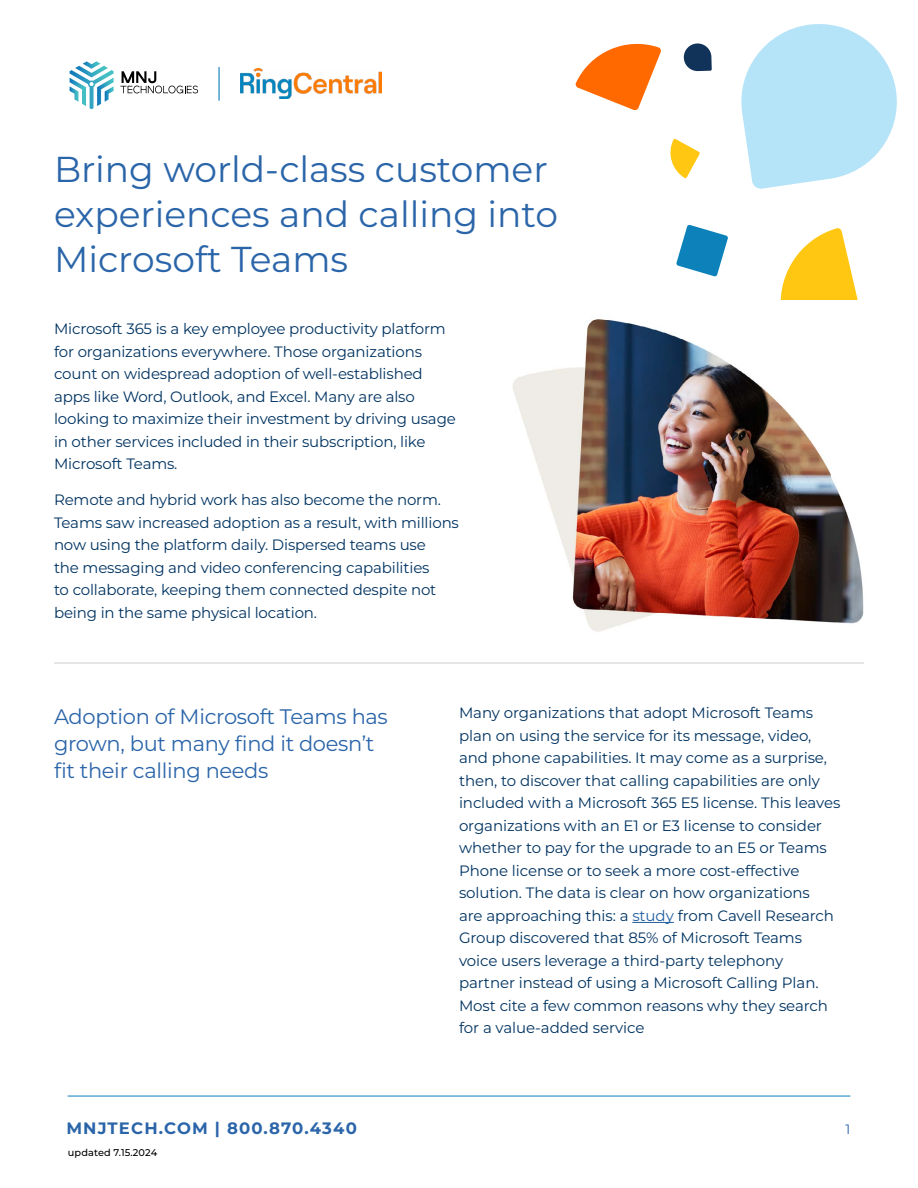
<style>
.page{position:relative;width:918px;height:1188px;background:#fff}
.page>*{position:absolute;margin:0;border:0;box-sizing:border-box;transform-origin:0 0}
.t1{font:36px/45px "Montserrat";color:#2b65a9}
.t2{font:21px/27px "Montserrat";letter-spacing:-.015em;color:#2b65a9}
.t3{font:700 16.5px "Montserrat";letter-spacing:.07em;color:#2b65a9}
.t4{font:15px/22.5px "Montserrat";letter-spacing:-.01em;color:#003361}
.t5{font:13.5px "Montserrat";color:#2b65a9}
.t6{font:500 9.75px "Montserrat";letter-spacing:.01em;color:#000}
.s1{color:#215e9e}
</style>
<div class="page">
<hr style="left:68px;top:1096px;width:782px;height:1px;background:#0c7ec0">
<hr style="left:632px;top:922px;width:42px;height:1px;background:#215e9e">
<svg style="left:741px;top:24px;width:156px;height:165px"></svg>
<svg style="left:684px;top:43px;width:28px;height:28px"></svg>
<svg style="left:575px;top:43px;width:86px;height:68px"></svg>
<svg style="left:670px;top:139px;width:30px;height:39px"></svg>
<svg style="left:780px;top:228px;width:78px;height:72px"></svg>
<svg style="left:676px;top:225px;width:52px;height:52px"></svg>
<img style="left:512px;top:319px;width:352px;height:313px">
<hr style="left:54px;top:663px;width:810px;height:1px;background:#000">
<img style="left:241px;top:69px;width:140px;height:30px">
<svg style="left:70px;top:61px;width:44px;height:48px"></svg>
<svg style="left:120px;top:71px;width:78px;height:23px"></svg>
<hr style="left:218px;top:67px;width:2px;height:34px;background:#0c7ec0">
<h1 class="t1" style="left:54px;top:145px;width:506px">Bring world-class customer experiences and calling into<br>Microsoft Teams</h1>
<p class="t4" style="left:54px;top:317px;width:403px">Microsoft 365 is a key employee productivity platform for organizations everywhere. Those organizations count on widespread adoption of well-established apps like Word, Outlook, and Excel. Many are also looking to maximize their investment by driving usage in other services included in their subscription, like Microsoft Teams.</p>
<p class="t4" style="left:54px;top:488px;width:406px">Remote and hybrid work has also become the norm.<br>Teams saw increased adoption as a result, with millions now using the platform daily. Dispersed teams use<br>the messaging and video conferencing capabilities<br>to collaborate, keeping them connected despite not being in the same physical location.</p>
<h2 class="t2" style="left:54px;top:703px;width:335px">Adoption of Microsoft Teams has grown, but many find it doesn’t fit their calling needs</h2>
<p class="t4" style="left:459px;top:701px;width:383px">Many organizations that adopt Microsoft Teams plan on using the service for its message, video, and phone capabilities. It may come as a surprise, then, to discover that calling capabilities are only included with a Microsoft 365 E5 license. This leaves organizations with an E1 or E3 license to consider whether to pay for the upgrade to an E5 or Teams Phone license or to seek a more cost-effective solution. The data is clear on how organizations<br>are approaching this: a <span class="s1">study</span> from Cavell Research Group discovered that 85% of Microsoft Teams voice users leverage a third-party telephony partner instead of using a Microsoft Calling Plan.<br>Most cite a few common reasons why they search for a value-added service</p>
<p class="t3" style="left:66px;top:1116px;width:292px">MNJTECH.COM | 800.870.4340</p>
<p class="t5" style="left:845px;top:1120px;width:6px">1</p>
<p class="t6" style="left:68px;top:1146px;width:91px">updated 7.15.2024</p>
</div>
